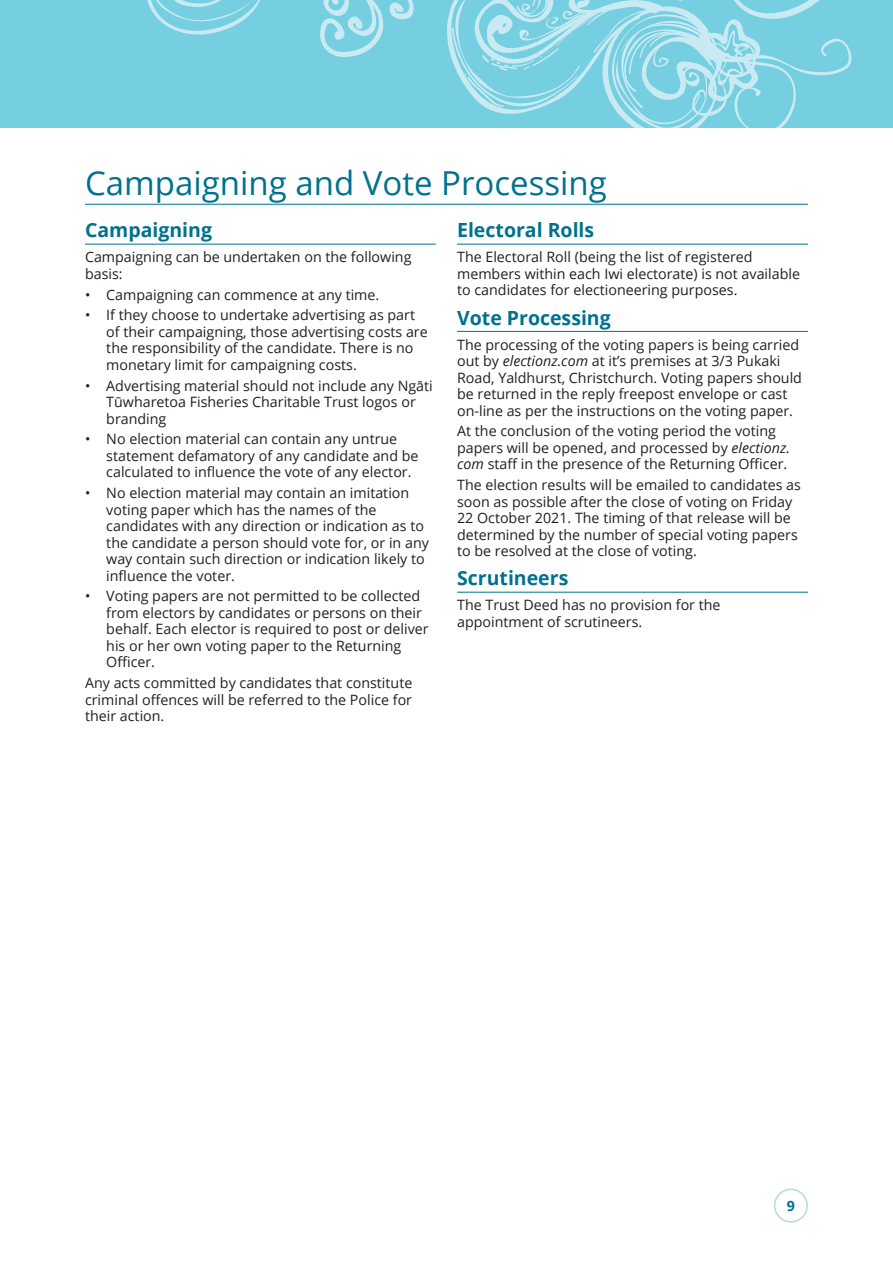
<style>
.page{position:relative;width:893px;height:1263px;background:#fff}
.page>*{position:absolute;margin:0;border:0;box-sizing:border-box;transform-origin:0 0}
.Main{font:33px "Open Sans";color:#00718e}
.sub{font:700 19.5px "Open Sans";color:#00718e}
.t1{font:14.25px/16.5px "Open Sans";color:#231f20}
.t2{font:700 14.25px "Open Sans";color:#00718e}
.s1{font-style:italic}
</style>
<div class="page">
<div style="left:0;top:0;width:893px;height:128px;background:#75cfe0"></div>
<svg style="left:447px;top:0;width:405px;height:128px"></svg>
<svg style="left:147px;top:0;width:267px;height:57px"></svg>
<div style="left:774px;top:1188px;width:34px;height:34px;border:2px solid #b7d7e4;border-radius:50%"></div>
<hr style="left:85px;top:204px;width:723px;height:1px;background:#00718e">
<hr style="left:85px;top:244px;width:351px;height:1px;background:#00718e">
<hr style="left:457px;top:244px;width:351px;height:1px;background:#00718e">
<hr style="left:457px;top:331px;width:351px;height:1px;background:#00718e">
<hr style="left:457px;top:592px;width:351px;height:1px;background:#00718e">
<p class="Main" style="left:85px;top:161px;width:523px">Campaigning and Vote Processing</p>
<p class="sub" style="left:85px;top:216px;width:129px">Campaigning</p>
<p class="t1" style="left:85px;top:249px;width:328px">Campaigning can be undertaken on the following basis:</p>
<p class="t1" style="left:85px;top:286px;width:296px">• Campaigning can commence at any time.</p>
<p class="t1" style="left:106px;top:307px;width:323px;text-indent:-21px">• If they choose to undertake advertising as part of their campaigning, those advertising costs are the responsibility of the candidate. There is no monetary limit for campaigning costs.</p>
<p class="t1" style="left:106px;top:377px;width:328px;text-indent:-21px">• Advertising material should not include any Ngāti<br>Tūwharetoa Fisheries Charitable Trust logos or branding</p>
<p class="t1" style="left:106px;top:431px;width:314px;text-indent:-21px">• No election material can contain any untrue statement defamatory of any candidate and be calculated to influence the vote of any elector.</p>
<p class="t1" style="left:106px;top:484px;width:324px;text-indent:-21px">• No election material may contain an imitation voting paper which has the names of the candidates with any direction or indication as to the candidate a person should vote for, or in any way contain such direction or indication likely to influence the voter.</p>
<p class="t1" style="left:106px;top:588px;width:324px;text-indent:-21px">• Voting papers are not permitted to be collected from electors by candidates or persons on their behalf. Each elector is required to post or deliver his or her own voting paper to the Returning Officer.</p>
<p class="t1" style="left:85px;top:674px;width:329px;text-align:justify">Any acts committed by candidates that constitute criminal offences will be referred to the Police for their action.</p>
<p class="sub" style="left:457px;top:216px;width:139px">Electoral Rolls</p>
<p class="t1" style="left:457px;top:249px;width:344px">The Electoral Roll (being the list of registered members within each Iwi electorate) is not available to candidates for electioneering purposes.</p>
<p class="sub" style="left:457px;top:304px;width:155px">Vote Processing</p>
<p class="t1" style="left:457px;top:336px;width:346px">The processing of the voting papers is being carried out by <span class="s1">electionz.com</span> at it’s premises at 3/3 Pukaki Road, Yaldhurst, Christchurch. Voting papers should be returned in the reply freepost envelope or cast on-line as per the instructions on the voting paper.</p>
<p class="t1" style="left:457px;top:423px;width:334px">At the conclusion of the voting period the voting papers will be opened, and processed by <span class="s1">electionz. com</span> staff in the presence of the Returning Officer.</p>
<p class="t1" style="left:457px;top:476px;width:345px">The election results will be emailed to candidates as soon as possible after the close of voting on Friday 22 October 2021. The timing of that release will be determined by the number of special voting papers to be resolved at the close of voting.</p>
<p class="sub" style="left:457px;top:565px;width:113px">Scrutineers</p>
<p class="t1" style="left:457px;top:597px;width:265px">The Trust Deed has no provision for the appointment of scrutineers.</p>
<p class="t2" style="left:787px;top:1195px;width:10px">9</p>
</div>
